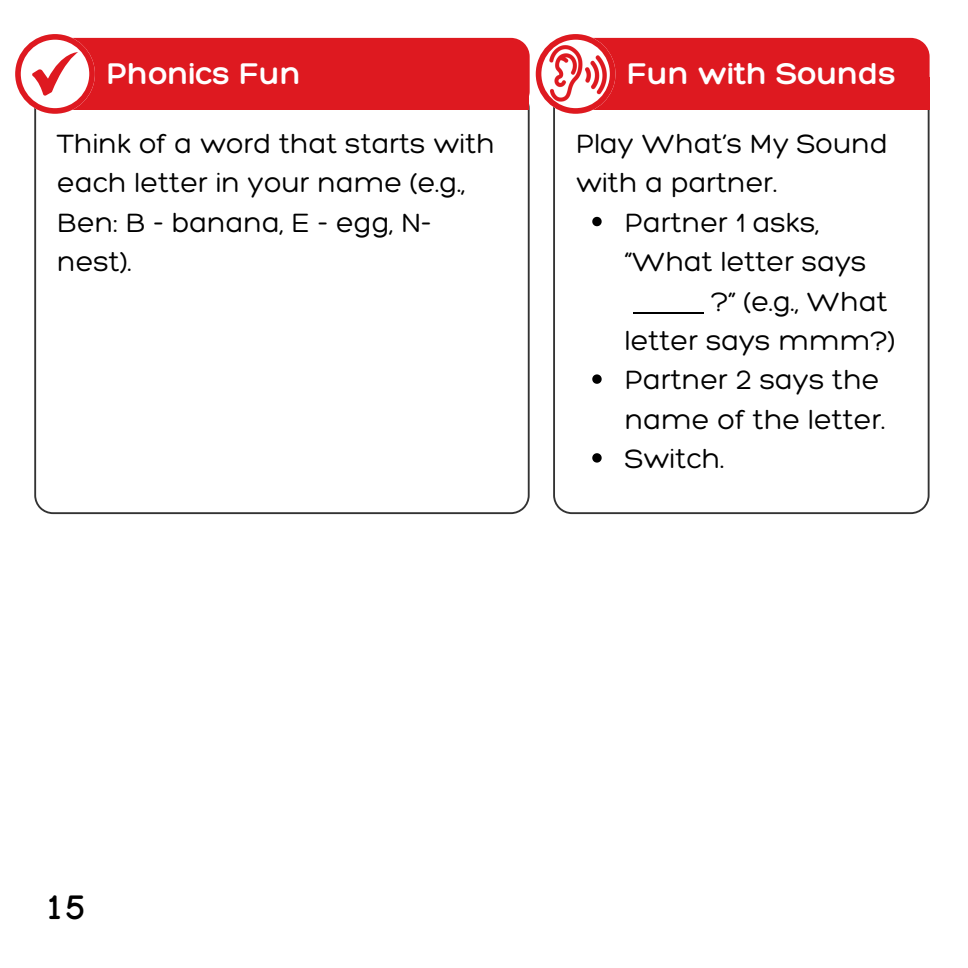
<style>
.page{position:relative;width:968px;height:968px;background:#fff}
.page>*{position:absolute;margin:0;border:0;box-sizing:border-box;transform-origin:0 0}
.t1{font:700 35px "Manjari";color:#000}
.t2{font:300 32.5px "Hero";color:#fff}
.t3{font:300 28.75px/39.5px "Hero";color:#000}
</style>
<div class="page">
<svg style="left:553px;top:114px;width:376px;height:400px"></svg>
<div style="left:620px;top:37px;width:309px;height:77px;background:#de1920"></div>
<svg style="left:34px;top:114px;width:495px;height:400px"></svg>
<svg style="left:15px;top:34px;width:514px;height:80px"></svg>
<svg style="left:592px;top:217px;width:9px;height:9px"></svg>
<hr style="left:632px;top:312px;width:71px;height:2px;background:#000">
<svg style="left:592px;top:374px;width:9px;height:10px"></svg>
<svg style="left:592px;top:453px;width:9px;height:9px"></svg>
<div style="left:579px;top:278px;width:36px;height:59px;background:#fff"></div>
<img style="left:535px;top:34px;width:85px;height:82px">
<h2 class="t2" style="left:107px;top:53px;width:196px">Phonics Fun</h2>
<p class="t3" style="left:57px;top:123px;width:439px">Think of a word that starts with each letter in your name (e.g.,<br>Ben: B - banana, E - egg, N&shy;nest).</p>
<h2 class="t2" style="left:627px;top:53px;width:270px">Fun with Sounds</h2>
<p class="t3" style="left:576px;top:123px;width:313px">Play What’s My Sound with a partner.</p>
<p class="t3" style="left:625px;top:202px;width:196px">Partner 1 asks,</p>
<p class="t3" style="left:625px;top:241px;width:243px">“What letter says</p>
<p class="t3" style="left:711px;top:281px;width:178px">?” (e.g., What</p>
<p class="t3" style="left:625px;top:320px;width:272px">letter says mmm?)</p>
<p class="t3" style="left:625px;top:359px;width:262px">Partner 2 says the name of the letter.</p>
<p class="t3" style="left:625px;top:438px;width:101px">Switch.</p>
<p class="t1" style="left:44px;top:893px;width:42px">15</p>
</div>
